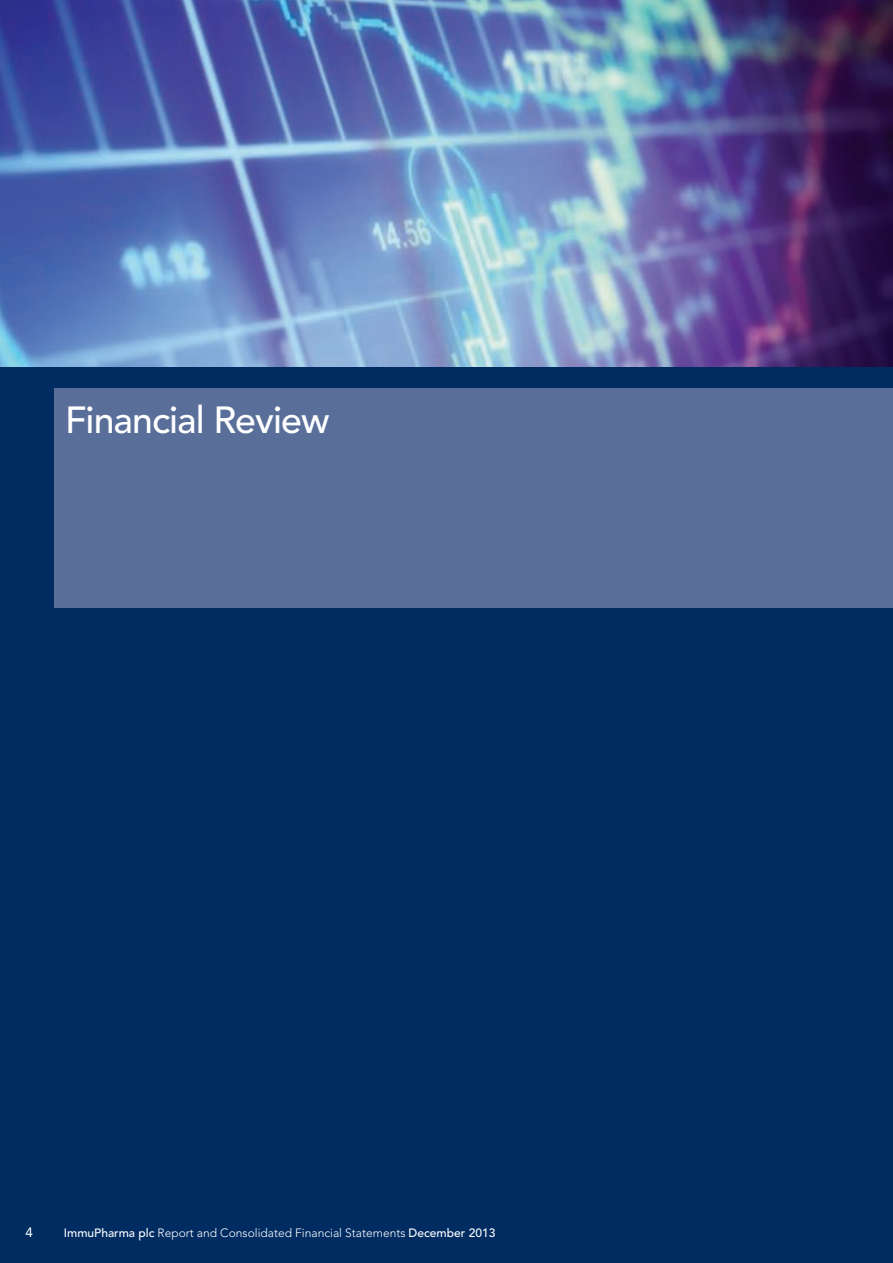
<style>
.page{position:relative;width:893px;height:1263px;background:#fff}
.page>*{position:absolute;margin:0;border:0;box-sizing:border-box;transform-origin:0 0}
.t1{font:500 37.5px "Avenir";letter-spacing:-.025em;color:#fff}
.t2{font:13.5px "Avenir";color:#fff}
.t3{font:300 12px "Avenir";color:#fff}
.s1{font-weight:500}
</style>
<div class="page">
<img style="left:0;top:0;width:893px;height:367px">
<div style="left:0;top:367px;width:893px;height:896px;background:#002c62"></div>
<div style="left:54px;top:388px;width:839px;height:219px;background:#596f9a"></div>
<h1 class="t1" style="left:65px;top:398px;width:266px">Financial Review</h1>
<p class="t2" style="left:26px;top:1225px;width:9px">4</p>
<p class="t3" style="left:64px;top:1226px;width:433px"><span class="s1">ImmuPharma plc</span> Report and Consolidated Financial Statements <span class="s1">December 2013</span></p>
</div>
